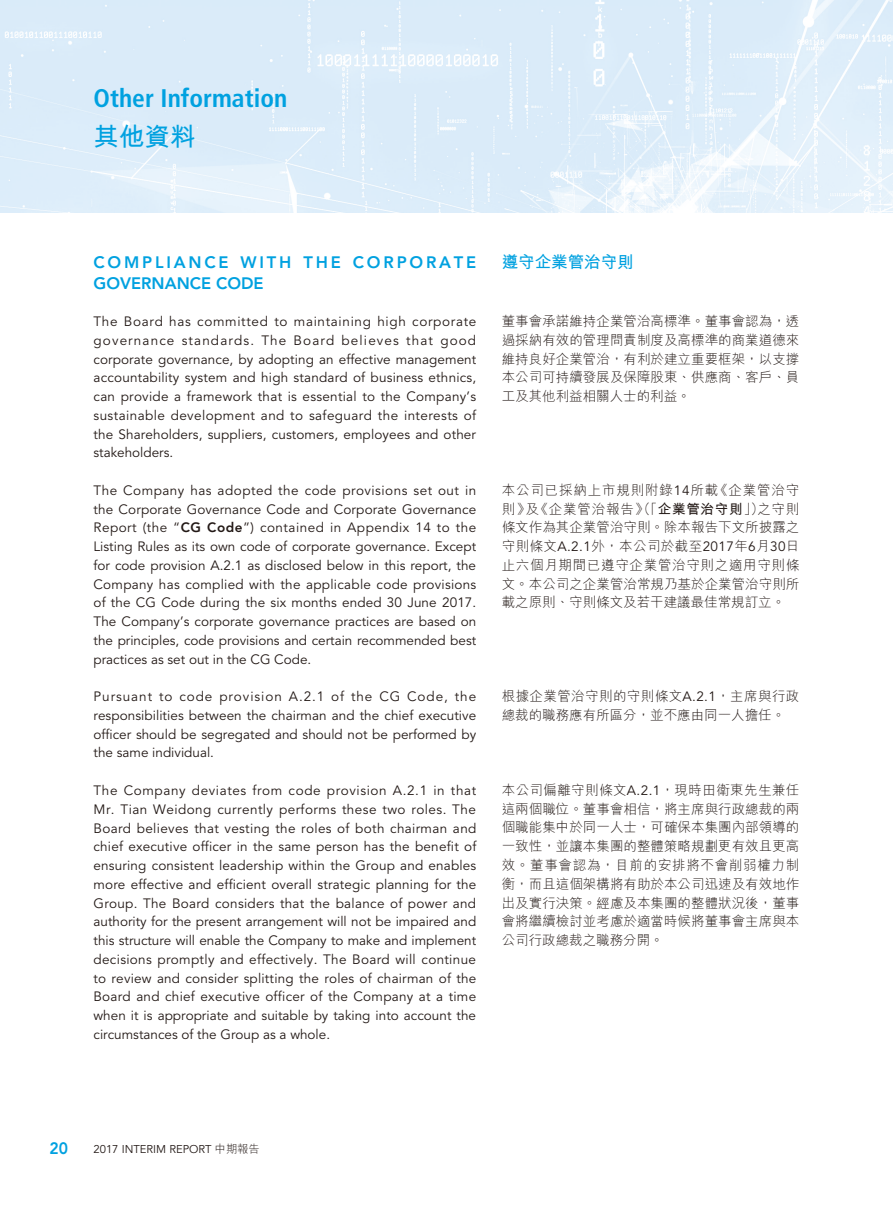
<style>
.page{position:relative;width:893px;height:1212px;background:#fff}
.page>*{position:absolute;margin:0;border:0;box-sizing:border-box;transform-origin:0 0}
.t1{font:700 condensed 25.5px "Frutiger LT Std";color:#00a1e0}
.t2{font:700 25.5px "M Hei HK";color:#00a1e0}
.t3{font:800 16.5px/21px "Avenir LT Std";letter-spacing:.17em;color:#00a1e0}
.t4{font:700 16.5px "M Hei HK";color:#00a1e0}
.t5{font:800 16.5px "Avenir LT Std";letter-spacing:.17em;color:#00a1e0;scale:.95 1}
.t6{font:13.5px/18.8px "Avenir LT Std";color:#231916;text-align:justify}
.t7{font:300 13.5px/18.8px "M Hei HK";color:#231916;text-align:justify}
.t8{font:11.25px "Avenir LT Std";color:#231916}
.s1{font-weight:800}
.s2{font-family:"Avenir LT Std";font-weight:400}
.s3{font-weight:700}
.s4{font-family:"M Hei HK";font-weight:300}
</style>
<div class="page">
<img style="left:0;top:0;width:893px;height:213px">
<h1 class="t1" style="left:94px;top:83px;width:195px">Other Information</h1>
<h1 class="t2" style="left:94px;top:118px;width:103px">其他資料</h1>
<p class="t3" style="left:94px;top:251px;width:384px">COMPLIANCE WITH THE CORPORATE<br>GOVERNANCE CODE</p>
<p class="t6" style="left:94px;top:312px;width:384px">The Board has committed to maintaining high corporate governance standards. The Board believes that good corporate governance, by adopting an effective management accountability system and high standard of business ethnics, can provide a framework that is essential to the Company’s sustainable development and to safeguard the interests of the Shareholders, suppliers, customers, employees and other stakeholders.</p>
<p class="t6" style="left:94px;top:481px;width:384px">The Company has adopted the code provisions set out in the Corporate Governance Code and Corporate Governance Report (the “<span class="s1">CG Code</span>”) contained in Appendix 14 to the Listing Rules as its own code of corporate governance. Except for code provision A.2.1 as disclosed below in this report, the Company has complied with the applicable code provisions of the CG Code during the six months ended 30 June 2017.<br>The Company’s corporate governance practices are based on the principles, code provisions and certain recommended best practices as set out in the CG Code.</p>
<p class="t6" style="left:94px;top:687px;width:384px">Pursuant to code provision A.2.1 of the CG Code, the responsibilities between the chairman and the chief executive officer should be segregated and should not be performed by the same individual.</p>
<p class="t6" style="left:94px;top:781px;width:384px">The Company deviates from code provision A.2.1 in that Mr. Tian Weidong currently performs these two roles. The Board believes that vesting the roles of both chairman and chief executive officer in the same person has the benefit of ensuring consistent leadership within the Group and enables more effective and efficient overall strategic planning for the Group. The Board considers that the balance of power and authority for the present arrangement will not be impaired and this structure will enable the Company to make and implement decisions promptly and effectively. The Board will continue to review and consider splitting the roles of chairman of the Board and chief executive officer of the Company at a time when it is appropriate and suitable by taking into account the circumstances of the Group as a whole.</p>
<p class="t4" style="left:502px;top:250px;width:133px">遵守企業管治守則</p>
<p class="t7" style="left:502px;top:312px;width:299px">董事會承諾維持企業管治高標準。董事會認為，透過採納有效的管理問責制度及高標準的商業道德來維持良好企業管治，有利於建立重要框架，以支撐本公司可持續發展及保障股東、供應商、客戶、員工及其他利益相關人士的利益。</p>
<p class="t7" style="left:502px;top:480px;width:299px">本公司已採納上市規則附錄<span class="s2">14</span>所載《企業管治守則》及《企業管治報告》（「<span class="s3">企業管治守則</span>」）之守則條文作為其企業管治守則。除本報告下文所披露之守則條文<span class="s2">A.2.1</span>外，本公司於截至<span class="s2">2017</span>年<span class="s2">6</span>月<span class="s2">30</span>日止六個月期間已遵守企業管治守則之適用守則條文。本公司之企業管治常規乃基於企業管治守則所載之原則、守則條文及若干建議最佳常規訂立。</p>
<p class="t7" style="left:502px;top:687px;width:299px">根據企業管治守則的守則條文<span class="s2">A.2.1</span>，主席與行政總裁的職務應有所區分，並不應由同一人擔任。</p>
<p class="t7" style="left:502px;top:780px;width:299px">本公司偏離守則條文<span class="s2">A.2.1</span>，現時田衛東先生兼任這兩個職位。董事會相信，將主席與行政總裁的兩個職能集中於同一人士，可確保本集團內部領導的一致性，並讓本集團的整體策略規劃更有效且更高效。董事會認為，目前的安排將不會削弱權力制衡，而且這個架構將有助於本公司迅速及有效地作出及實行決策。經慮及本集團的整體狀況後，董事會將繼續檢討並考慮於適當時候將董事會主席與本公司行政總裁之職務分開。</p>
<p class="t5" style="left:49px;top:1139px;width:21px">20</p>
<p class="t8" style="left:94px;top:1142px;width:168px">2017 INTERIM REPORT <span class="s4">中期報告</span></p>
</div>
